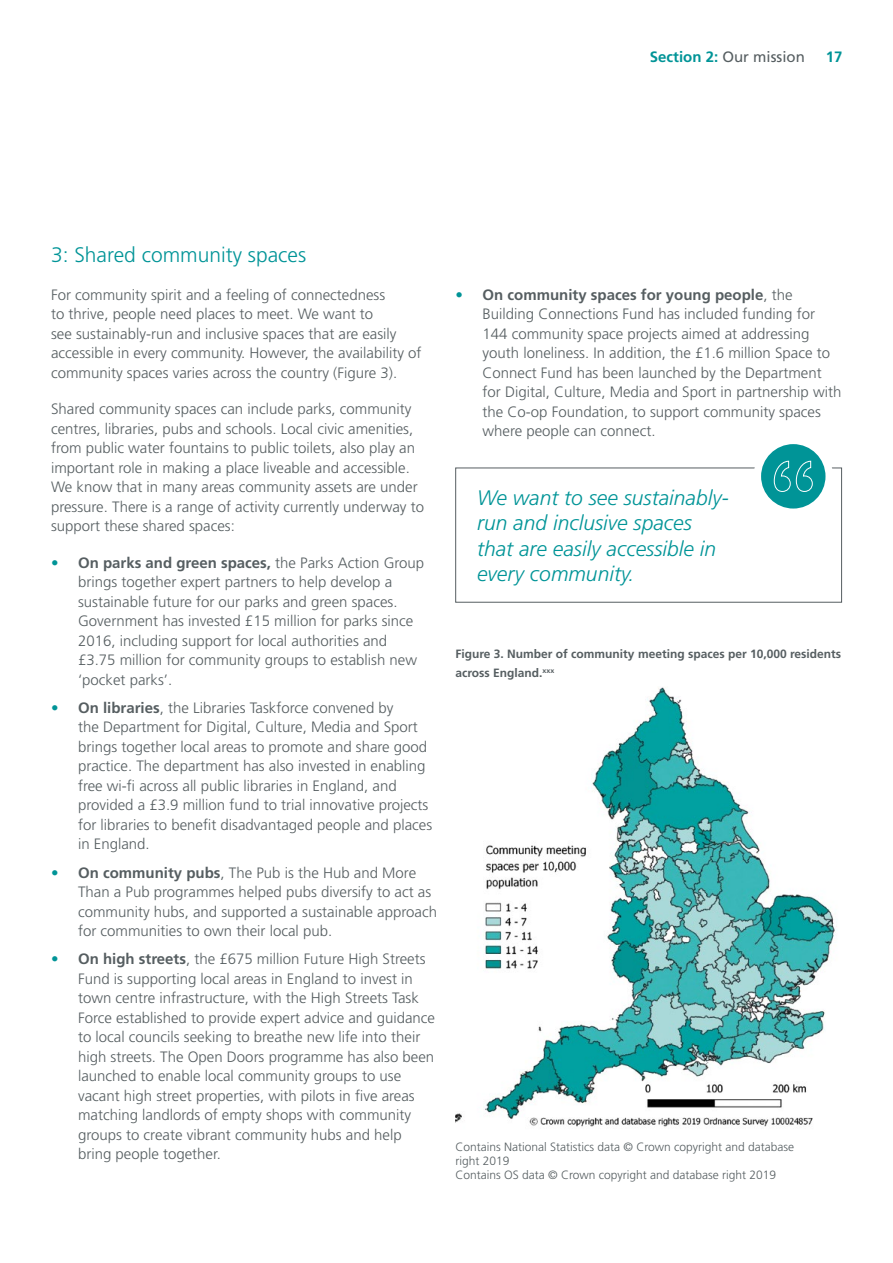
<style>
.page{position:relative;width:893px;height:1263px;background:#fff}
.page>*{position:absolute;margin:0;border:0;box-sizing:border-box;transform-origin:0 0}
.t1{font:italic 300 21px/25.2px "Frutiger LT Std";color:#009497}
.Heading_2_SPAN{font:300 21px "Frutiger LT Std";color:#009497}
.Body_Text{font:300 15px/19.5px "Frutiger LT Std";color:#565e61}
.t2{font:15px "Frutiger LT Std";color:#565e61}
.t3{font:700 15px "Frutiger LT Std";color:#009497}
.Body_Bullet{font:300 12px/14.4px "Frutiger LT Std";color:#565e61}
.Figure_Text{font:700 12px/19.5px "Frutiger LT Std";color:#565e61}
.s1{font-weight:700;color:#009497}
.s2{color:#009497}
.s3{font-weight:700}
</style>
<div class="page">
<svg style="left:757px;top:440px;width:72px;height:72px;background:#26a4a6"></svg>
<div style="left:754px;top:437px;width:79px;height:79px;border:8px solid #fff;border-radius:50%"></div>
<svg style="left:773px;top:460px;width:40px;height:32px"></svg>
<img style="left:455px;top:687px;width:382px;height:440px">
<p class="t2" style="left:650px;top:48px;width:157px"><span class="s1">Section 2:</span> Our mission</p>
<p class="t3" style="left:826px;top:48px;width:18px">17</p>
<h2 class="Heading_2_SPAN" style="left:51px;top:243px;width:257px">3: Shared community spaces</h2>
<p class="Body_Text" style="left:51px;top:285px;width:372px">For community spirit and a feeling of connectedness<br>to thrive, people need places to meet. We want to<br>see sustainably-run and inclusive spaces that are easily accessible in every community. However, the availability of community spaces varies across the country (Figure 3).</p>
<p class="Body_Text" style="left:51px;top:400px;width:375px">Shared community spaces can include parks, community centres, libraries, pubs and schools. Local civic amenities, from public water fountains to public toilets, also play an important role in making a place liveable and accessible.<br>We know that in many areas community assets are under pressure. There is a range of activity currently underway to support these shared spaces:</p>
<p class="Body_Text" style="left:78px;top:553px;width:348px;text-indent:-27px"><span class="s2">•</span> <span class="s3">On parks and green spaces,</span> the Parks Action Group brings together expert partners to help develop a sustainable future for our parks and green spaces.<br>Government has invested £15 million for parks since 2016, including support for local authorities and £3.75 million for community groups to establish new ‘pocket parks’.</p>
<p class="Body_Text" style="left:78px;top:698px;width:356px;text-indent:-27px"><span class="s2">•</span> <span class="s3">On libraries</span>, the Libraries Taskforce convened by<br>the Department for Digital, Culture, Media and Sport brings together local areas to promote and share good practice. The department has also invested in enabling free wi-fi across all public libraries in England, and provided a £3.9 million fund to trial innovative projects for libraries to benefit disadvantaged people and places in England.</p>
<p class="Body_Text" style="left:78px;top:863px;width:360px;text-indent:-27px"><span class="s2">•</span> <span class="s3">On community pubs</span>, The Pub is the Hub and More Than a Pub programmes helped pubs diversify to act as community hubs, and supported a sustainable approach for communities to own their local pub.</p>
<p class="Body_Text" style="left:78px;top:949px;width:358px;text-indent:-27px"><span class="s2">•</span> <span class="s3">On high streets</span>, the £675 million Future High Streets Fund is supporting local areas in England to invest in town centre infrastructure, with the High Streets Task Force established to provide expert advice and guidance to local councils seeking to breathe new life into their high streets. The Open Doors programme has also been launched to enable local community groups to use vacant high street properties, with pilots in five areas matching landlords of empty shops with community groups to create vibrant community hubs and help bring people together.</p>
<p class="Body_Text" style="left:482px;top:285px;width:360px;text-indent:-27px"><span class="s2">•</span> <span class="s3">On community spaces for young people</span>, the Building Connections Fund has included funding for 144 community space projects aimed at addressing youth loneliness. In addition, the £1.6 million Space to Connect Fund has been launched by the Department for Digital, Culture, Media and Sport in partnership with the Co-op Foundation, to support community spaces where people can connect.</p>
<h1 class="t1" style="left:477px;top:485px;width:253px">We want to see sustainably&shy;run and inclusive spaces that are easily accessible in every community.</h1>
<p class="Figure_Text" style="left:455px;top:644px;width:387px">Figure 3. Number of community meeting spaces per 10,000 residents across England.<sup>xxx</sup></p>
<p class="Body_Bullet" style="left:455px;top:1139px;width:340px">Contains National Statistics data © Crown copyright and database right 2019<br>Contains OS data © Crown copyright and database right 2019</p>
</div>
